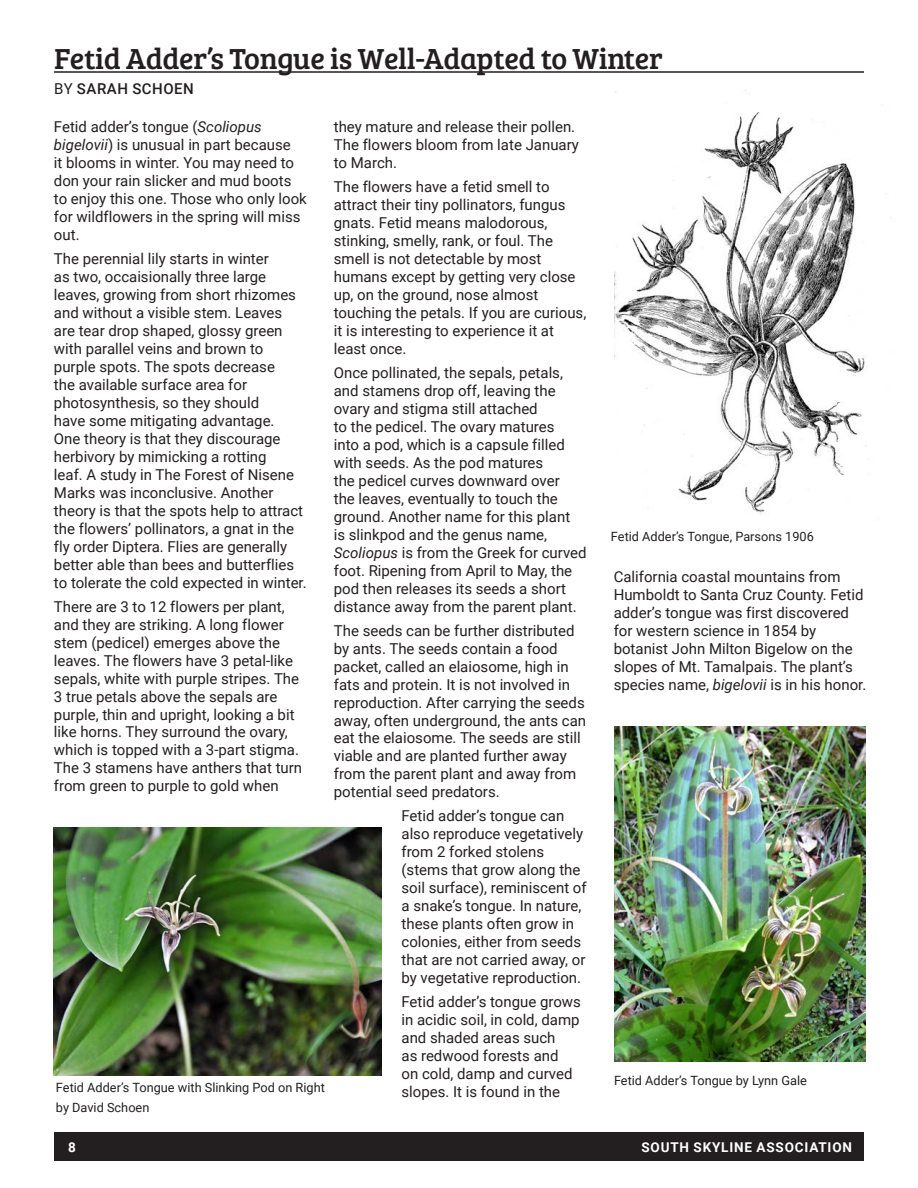
<style>
.page{position:relative;width:918px;height:1188px;background:#fff}
.page>*{position:absolute;margin:0;border:0;box-sizing:border-box;transform-origin:0 0}
.Heading_16_pt_bold{font:30px "Bree Serif";letter-spacing:-.01em;color:#231f20}
.body{font:15px/18px "Roboto";color:#231f20}
.BY_line{font:500 15px "Roboto";letter-spacing:.035em;color:#231f20}
.t1{font:700 13.5px "Roboto";letter-spacing:.06em;color:#fff}
.Mouse_type{font:12.75px/19.5px "Roboto";color:#231f20}
.s1{font-weight:400}
.s2{font-style:italic}
</style>
<div class="page">
<div style="left:54px;top:1133px;width:810px;height:28px;background:#231f20"></div>
<hr style="left:54px;top:71px;width:810px;height:2px;background:#231f20">
<img style="left:614px;top:727px;width:251px;height:335px">
<img style="left:614px;top:90px;width:278px;height:424px">
<img style="left:54px;top:827px;width:327px;height:248px">
<p class="Heading_16_pt_bold" style="left:54px;top:37px;width:610px">Fetid Adder’s Tongue is Well-Adapted to Winter</p>
<p class="BY_line" style="left:54px;top:79px;width:141px"><span class="s1">BY</span> SARAH SCHOEN</p>
<p class="body" style="left:54px;top:117px;width:254px">Fetid adder’s tongue (<span class="s2">Scoliopus bigelovii</span>) is unusual in part because<br>it blooms in winter. You may need to don your rain slicker and mud boots to enjoy this one. Those who only look for wildflowers in the spring will miss out.</p>
<p class="body" style="left:54px;top:249px;width:254px">The perennial lily starts in winter<br>as two, occaisionally three large leaves, growing from short rhizomes and without a visible stem. Leaves are tear drop shaped, glossy green with parallel veins and brown to purple spots. The spots decrease<br>the available surface area for photosynthesis, so they should<br>have some mitigating advantage.<br>One theory is that they discourage herbivory by mimicking a rotting<br>leaf. A study in The Forest of Nisene Marks was inconclusive. Another theory is that the spots help to attract the flowers’ pollinators, a gnat in the fly order Diptera. Flies are generally better able than bees and butterflies to tolerate the cold expected in winter.</p>
<p class="body" style="left:54px;top:597px;width:250px">There are 3 to 12 flowers per plant, and they are striking. A long flower stem (pedicel) emerges above the leaves. The flowers have 3 petal-like sepals, white with purple stripes. The 3 true petals above the sepals are purple, thin and upright, looking a bit like horns. They surround the ovary, which is topped with a 3-part stigma.<br>The 3 stamens have anthers that turn from green to purple to gold when</p>
<p class="body" style="left:334px;top:117px;width:247px">they mature and release their pollen.<br>The flowers bloom from late January to March.</p>
<p class="body" style="left:334px;top:177px;width:254px">The flowers have a fetid smell to attract their tiny pollinators, fungus gnats. Fetid means malodorous, stinking, smelly, rank, or foul. The smell is not detectable by most humans except by getting very close up, on the ground, nose almost touching the petals. If you are curious, it is interesting to experience it at least once.</p>
<p class="body" style="left:334px;top:363px;width:254px">Once pollinated, the sepals, petals, and stamens drop off, leaving the ovary and stigma still attached<br>to the pedicel. The ovary matures<br>into a pod, which is a capsule filled with seeds. As the pod matures<br>the pedicel curves downward over<br>the leaves, eventually to touch the ground. Another name for this plant<br>is slinkpod and the genus name, <span class="s2">Scoliopus</span> is from the Greek for curved foot. Ripening from April to May, the pod then releases its seeds a short distance away from the parent plant.</p>
<p class="body" style="left:334px;top:621px;width:254px">The seeds can be further distributed by ants. The seeds contain a food packet, called an elaiosome, high in fats and protein. It is not involved in reproduction. After carrying the seeds away, often underground, the ants can eat the elaiosome. The seeds are still viable and are planted further away from the parent plant and away from potential seed predators.</p>
<p class="body" style="left:402px;top:807px;width:187px">Fetid adder’s tongue can also reproduce vegetatively from 2 forked stolens (stems that grow along the soil surface), reminiscent of a snake’s tongue. In nature, these plants often grow in colonies, either from seeds that are not carried away, or by vegetative reproduction.</p>
<p class="body" style="left:402px;top:992px;width:181px">Fetid adder’s tongue grows in acidic soil, in cold, damp and shaded areas such<br>as redwood forests and<br>on cold, damp and curved slopes. It is found in the</p>
<p class="Mouse_type" style="left:611px;top:527px;width:204px">Fetid Adder’s Tongue, Parsons 1906</p>
<p class="body" style="left:614px;top:567px;width:254px">California coastal mountains from Humboldt to Santa Cruz County. Fetid adder’s tongue was first discovered for western science in 1854 by botanist John Milton Bigelow on the slopes of Mt. Tamalpais. The plant’s species name, <span class="s2">bigelovii</span> is in his honor.</p>
<p class="Mouse_type" style="left:614px;top:1070px;width:194px">Fetid Adder’s Tongue by Lynn Gale</p>
<p class="Mouse_type" style="left:56px;top:1077px;width:270px">Fetid Adder’s Tongue with Slinking Pod on Right by David Schoen</p>
<p class="t1" style="left:68px;top:1138px;width:9px">8</p>
<p class="t1" style="left:641px;top:1138px;width:212px">SOUTH SKYLINE ASSOCIATION</p>
</div>
